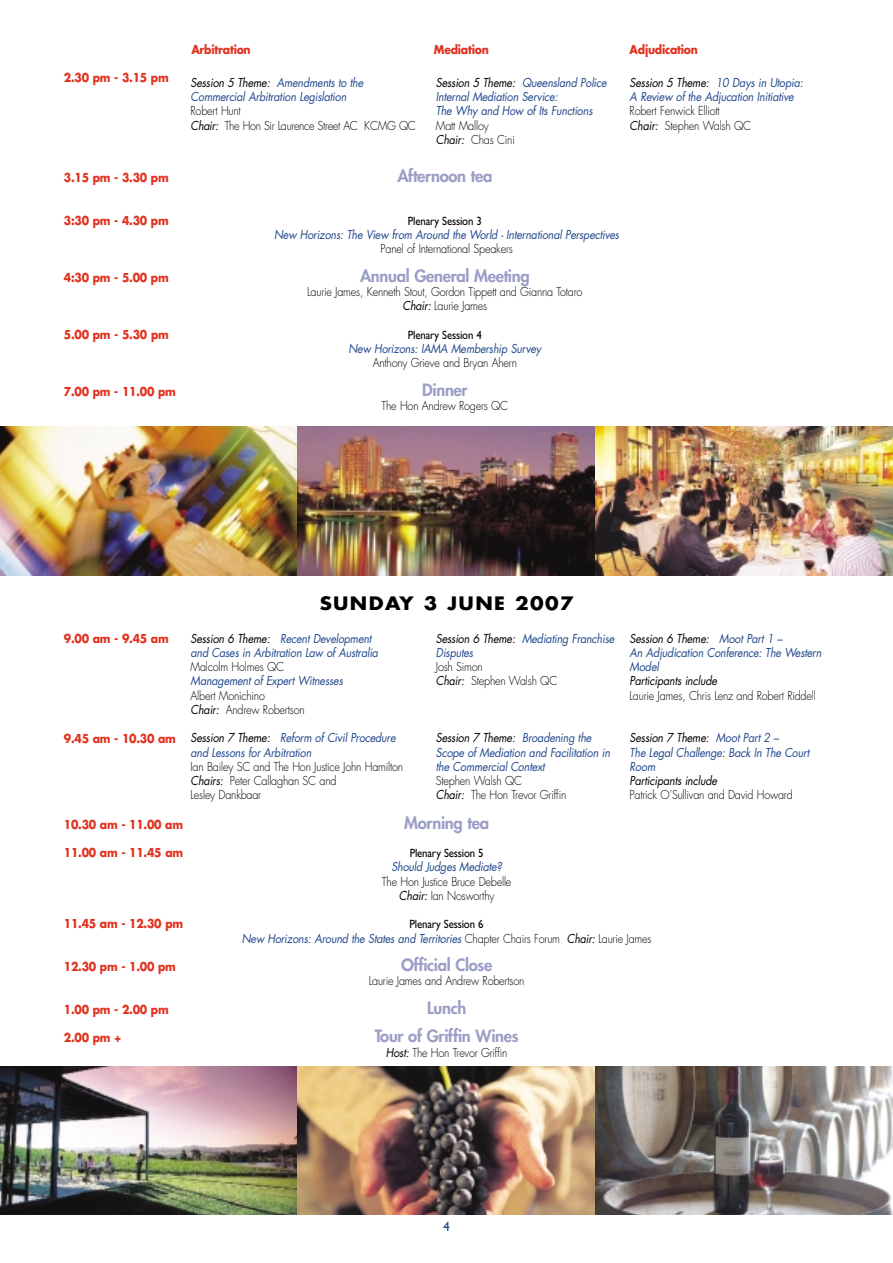
<style>
.page{position:relative;width:893px;height:1263px;background:#fff}
.page>*{position:absolute;margin:0;border:0;box-sizing:border-box;transform-origin:0 0}
.t1{font:700 18px "Futura";letter-spacing:.07em;color:#000;scale:1.1 1}
.t2{font:800 16.5px "Futura";letter-spacing:-.02em;color:#9a9dc5}
.t3{font:13.5px "Gill Sans";color:#23498e}
.t4{font:italic 12px/14.2px "Futura";letter-spacing:-.02em;color:#23498e;scale:.9 1}
.t5{font:300 12px/14.2px "Futura";letter-spacing:-.02em;color:#000;scale:.9 1}
.t6{font:700 12px "Futura";letter-spacing:-.02em;color:#e13220;scale:.9 1}
.t7{font:12px "Gill Sans";letter-spacing:-.015em;color:#000;scale:.9 1}
.t8{font:italic 12px "Futura";letter-spacing:-.02em;color:#000;scale:.9 1}
.s1{color:#000}
.s2{font-weight:400;font-style:italic}
.s3{font-weight:300;font-style:normal;color:#000}
</style>
<div class="page">
<img style="left:0;top:1066px;width:298px;height:149px">
<img style="left:298px;top:1066px;width:297px;height:149px">
<svg style="left:595px;top:1066px;width:297px;height:149px;background:#847d7a"></svg>
<img style="left:0;top:427px;width:298px;height:149px">
<img style="left:298px;top:427px;width:297px;height:149px">
<img style="left:595px;top:427px;width:297px;height:149px">
<p class="t6" style="left:64px;top:72px;width:118px">2.30 pm - 3.15 pm</p>
<p class="t6" style="left:191px;top:44px;width:67px">Arbitration</p>
<p class="t6" style="left:434px;top:44px;width:62px">Mediation</p>
<p class="t6" style="left:629px;top:44px;width:77px">Adjudication</p>
<p class="t4" style="left:190px;top:75px;width:193px"><span class="s1">Session 5 Theme:</span> Amendments to the<br>Commercial Arbitration Legislation</p>
<p class="t5" style="left:190px;top:104px;width:252px">Robert Hunt<br><span class="s2">Chair:</span> The Hon Sir Laurence Street AC KCMG QC</p>
<p class="t4" style="left:436px;top:75px;width:191px"><span class="s1">Session 5 Theme:</span> Queensland Police<br>Internal Mediation Service:<br>The Why and How of Its Functions</p>
<p class="t5" style="left:436px;top:118px;width:89px">Matt Malloy<br><span class="s2">Chair:</span> Chas Cini</p>
<p class="t4" style="left:629px;top:75px;width:194px"><span class="s1">Session 5 Theme:</span> 10 Days in Utopia:<br>A Review of the Adjucation Initiative</p>
<p class="t5" style="left:629px;top:104px;width:136px">Robert Fenwick Elliott<br><span class="s2">Chair:</span> Stephen Walsh QC</p>
<p class="t6" style="left:64px;top:172px;width:118px">3.15 pm - 3.30 pm</p>
<h2 class="t2" style="left:397px;top:168px;width:96px">Afternoon tea</h2>
<p class="t6" style="left:64px;top:215px;width:118px">3:30 pm - 4.30 pm</p>
<p class="t7" style="left:408px;top:216px;width:84px">Plenary Session 3</p>
<p class="t4" style="left:274px;top:228px;width:385px">New Horizons: The View from Around the World - International Perspectives</p>
<p class="t5" style="left:380px;top:242px;width:148px">Panel of International Speakers</p>
<p class="t6" style="left:64px;top:272px;width:118px">4:30 pm - 5.00 pm</p>
<h2 class="t2" style="left:360px;top:268px;width:171px">Annual General Meeting</h2>
<p class="t5" style="left:307px;top:285px;width:307px;text-align:center">Laurie James, Kenneth Stout, Gordon Tippett and Gianna Totaro<br><span class="s2">Chair:</span> Laurie James</p>
<p class="t6" style="left:64px;top:329px;width:118px">5.00 pm - 5.30 pm</p>
<p class="t7" style="left:408px;top:330px;width:84px">Plenary Session 4</p>
<p class="t4" style="left:348px;top:342px;width:216px">New Horizons: IAMA Membership Survey</p>
<p class="t5" style="left:373px;top:356px;width:162px">Anthony Grieve and Bryan Ahern</p>
<p class="t6" style="left:64px;top:386px;width:126px">7.00 pm - 11.00 pm</p>
<h2 class="t2" style="left:422px;top:382px;width:47px">Dinner</h2>
<p class="t5" style="left:381px;top:399px;width:142px">The Hon Andrew Rogers QC</p>
<p class="t6" style="left:64px;top:633px;width:118px">9.00 am - 9.45 am</p>
<p class="t6" style="left:64px;top:733px;width:126px">9.45 am - 10.30 am</p>
<h1 class="t1" style="left:319px;top:595px;width:232px">SUNDAY 3 JUNE 2007</h1>
<p class="t4" style="left:190px;top:631px;width:210px"><span class="s1">Session 6 Theme:</span> Recent Development and Cases in Arbitration Law of Australia</p>
<p class="t5" style="left:190px;top:660px;width:105px">Malcolm Holmes QC</p>
<p class="t4" style="left:190px;top:674px;width:171px">Management of Expert Witnesses</p>
<p class="t5" style="left:190px;top:688px;width:128px">Albert Monichino<br><span class="s2">Chair:</span> Andrew Robertson</p>
<p class="t4" style="left:190px;top:731px;width:229px"><span class="s1">Session 7 Theme:</span> Reform of Civil Procedure and Lessons for Arbitration</p>
<p class="t5" style="left:190px;top:759px;width:238px">Ian Bailey SC and The Hon Justice John Hamilton<br><span class="s2">Chairs:</span> Peter Callaghan SC and<br>Lesley Dankbaar</p>
<p class="t4" style="left:436px;top:631px;width:200px"><span class="s1">Session 6 Theme:</span> Mediating Franchise<br>Disputes</p>
<p class="t5" style="left:436px;top:660px;width:136px">Josh Simon<br><span class="s2">Chair:</span> Stephen Walsh QC</p>
<p class="t4" style="left:436px;top:731px;width:195px"><span class="s1">Session 7 Theme:</span> Broadening the<br>Scope of Mediation and Facilitation in the Commercial Context</p>
<p class="t5" style="left:436px;top:774px;width:146px">Stephen Walsh QC<br><span class="s2">Chair:</span> The Hon Trevor Griffin</p>
<p class="t4" style="left:629px;top:631px;width:215px"><span class="s1">Session 6 Theme:</span> Moot Part 1 –<br>An Adjudication Conference: The Western<br>Model</p>
<p class="t8" style="left:629px;top:674px;width:98px">Participants include</p>
<p class="t5" style="left:629px;top:688px;width:208px">Laurie James, Chris Lenz and Robert Riddell</p>
<p class="t4" style="left:629px;top:731px;width:201px"><span class="s1">Session 7 Theme:</span> Moot Part 2 –<br>The Legal Challenge: Back In The Court<br>Room</p>
<p class="t8" style="left:629px;top:774px;width:98px">Participants include</p>
<p class="t5" style="left:629px;top:788px;width:183px">Patrick O’Sullivan and David Howard</p>
<p class="t6" style="left:64px;top:819px;width:134px">10.30 am - 11.00 am</p>
<h2 class="t2" style="left:404px;top:815px;width:86px">Morning tea</h2>
<p class="t6" style="left:64px;top:847px;width:134px">11.00 am - 11.45 am</p>
<p class="t7" style="left:409px;top:849px;width:84px">Plenary Session 5</p>
<p class="t4" style="left:391px;top:860px;width:124px">Should Judges Mediate?</p>
<p class="t5" style="left:382px;top:874px;width:145px;text-align:center">The Hon Justice Bruce Debelle<br><span class="s2">Chair:</span> Ian Nosworthy</p>
<p class="t6" style="left:64px;top:918px;width:134px">11.45 am - 12.30 pm</p>
<p class="t7" style="left:409px;top:920px;width:84px">Plenary Session 6</p>
<p class="t4" style="left:242px;top:931px;width:457px">New Horizons: Around the States and Territories <span class="s3">Chapter Chairs Forum</span> <span class="s1">Chair:</span> <span class="s3">Laurie James</span></p>
<p class="t6" style="left:64px;top:961px;width:126px">12.30 pm - 1.00 pm</p>
<h2 class="t2" style="left:401px;top:957px;width:93px">Official Close</h2>
<p class="t5" style="left:369px;top:974px;width:174px">Laurie James and Andrew Robertson</p>
<p class="t6" style="left:64px;top:1004px;width:118px">1.00 pm - 2.00 pm</p>
<h2 class="t2" style="left:427px;top:1000px;width:41px">Lunch</h2>
<p class="t6" style="left:64px;top:1032px;width:66px">2.00 pm +</p>
<h2 class="t2" style="left:375px;top:1029px;width:145px">Tour of Griffin Wines</h2>
<p class="t5" style="left:386px;top:1045px;width:137px"><span class="s2">Host:</span> The Hon Trevor Griffin</p>
<p class="t3" style="left:443px;top:1221px;width:8px">4</p>
</div>
